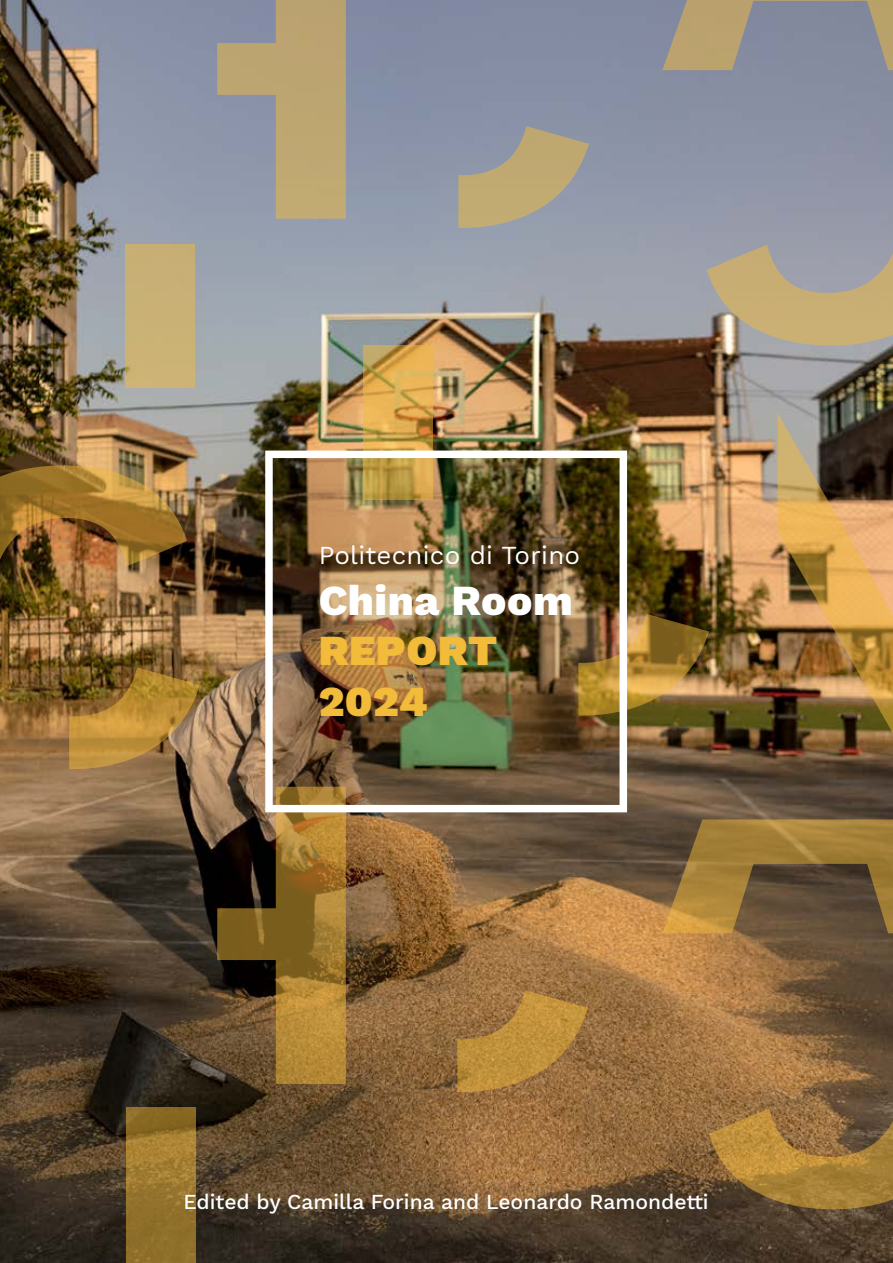
<style>
.page{position:relative;width:893px;height:1263px;background:#fff}
.page>*{position:absolute;margin:0;border:0;box-sizing:border-box;transform-origin:0 0}
.t1{font:900 42px/50.4px "Work Sans";letter-spacing:.01em;color:#f3bb3a}
.t2{font:800 42px "Work Sans";letter-spacing:.01em;color:#fff}
.t3{font:25.5px "Work Sans";letter-spacing:.01em;color:#fff}
.t4{font:500 21px "Work Sans";color:#fff}
</style>
<div class="page">
<img style="left:0;top:0;width:893px;height:1263px">
<img style="left:274px;top:460px;width:344px;height:343px">
<div style="left:125px;top:245px;width:70px;height:143px;background:#c9b175"></div>
<svg style="left:126px;top:1107px;width:70px;height:156px;background:#96742c"></svg>
<svg style="left:363px;top:346px;width:70px;height:154px;background:#d1a44c"></svg>
<svg style="left:69px;top:667px;width:131px;height:102px;background:#a57d38"></svg>
<svg style="left:217px;top:787px;width:129px;height:297px;background:#7c5d29"></svg>
<svg style="left:217px;top:0;width:129px;height:219px;background:#ac9f84"></svg>
<svg style="left:662px;top:819px;width:231px;height:114px;background:#876a38"></svg>
<svg style="left:662px;top:0;width:231px;height:70px;background:#97928b"></svg>
<img style="left:578px;top:614px;width:131px;height:102px">
<img style="left:778px;top:413px;width:115px;height:331px">
<img style="left:0;top:465px;width:187px;height:107px">
<svg style="left:707px;top:239px;width:186px;height:107px;background:#b5a68a"></svg>
<svg style="left:709px;top:1102px;width:184px;height:107px;background:#99743a"></svg>
<svg style="left:457px;top:990px;width:131px;height:102px;background:#b0823e"></svg>
<svg style="left:458px;top:126px;width:131px;height:102px;background:#aba18a"></svg>
<div style="left:265px;top:451px;width:362px;height:361px;border:8px solid #fff"></div>
<p class="t3" style="left:319px;top:541px;width:263px">Politecnico di Torino</p>
<h1 class="t2" style="left:319px;top:576px;width:256px">China Room</h1>
<h1 class="t1" style="left:319px;top:625px;width:180px">REPORT<br>2024</h1>
<p class="t4" style="left:184px;top:1189px;width:527px">Edited by Camilla Forina and Leonardo Ramondetti</p>
</div>
